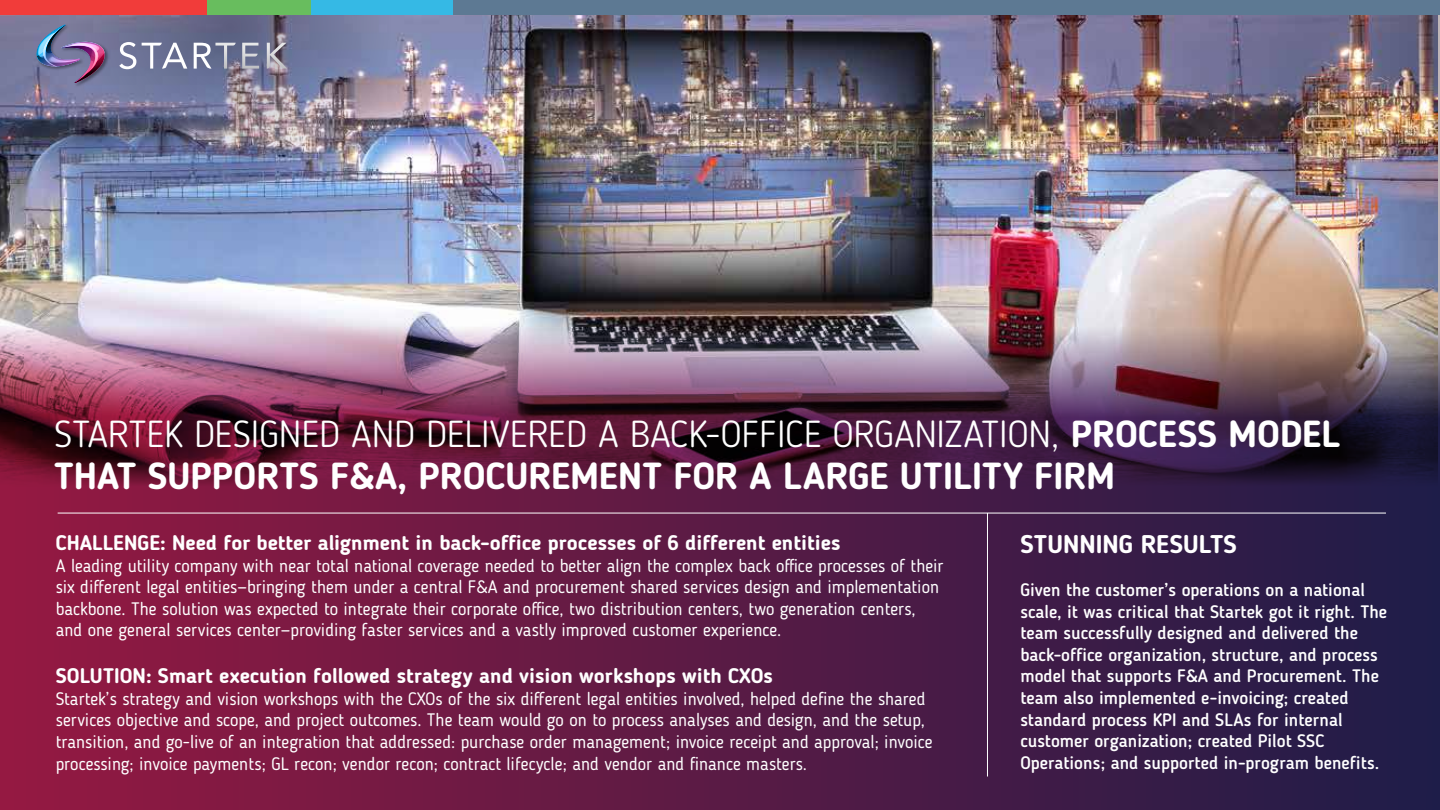
<style>
.page{position:relative;width:1440px;height:810px;background:#fff}
.page>*{position:absolute;margin:0;border:0;box-sizing:border-box;transform-origin:0 0}
.t1{font:700 37.5px/42px "Blogger Sans";color:#fff}
.t2{font:700 25.5px "Blogger Sans";color:#fff}
.t3{font:700 21px "Blogger Sans";color:#fff}
.t4{font:18px/21.6px "Blogger Sans";color:#fff}
.t5{font:500 18px/21.6px "Blogger Sans";color:#fff}
.s1{font-weight:300}
</style>
<div class="page">
<img style="left:0;top:15px;width:1437px;height:294px">
<img style="left:0;top:309px;width:1439px;height:501px">
<img style="left:68px;top:15px;width:324px;height:174px">
<svg style="left:119px;top:42px;width:17px;height:27px"></svg>
<svg style="left:242px;top:43px;width:17px;height:26px"></svg>
<svg style="left:194px;top:43px;width:42px;height:26px"></svg>
<svg style="left:267px;top:43px;width:20px;height:26px"></svg>
<svg style="left:142px;top:43px;width:45px;height:26px"></svg>
<img style="left:60px;top:40px;width:50px;height:49px">
<img style="left:35px;top:23px;width:50px;height:1px">
<img style="left:32px;top:24px;width:77px;height:59px">
<div style="left:375px;top:0;width:1064px;height:15px;background:#5d7993"></div>
<div style="left:206px;top:0;width:151px;height:15px;background:#68bd5e"></div>
<div style="left:0;top:0;width:206px;height:15px;background:#f13c3a"></div>
<div style="left:311px;top:0;width:142px;height:15px;background:#35b9e5"></div>
<hr style="left:58px;top:513px;width:1327px;height:1px;background:#fff">
<hr style="left:987px;top:513px;width:1px;height:264px;background:#fff">
<h1 class="t1" style="left:54px;top:413px;width:1287px"><span class="s1">STARTEK DESIGNED AND DELIVERED A BACK-OFFICE ORGANIZATION,</span> PROCESS MODEL<br>THAT SUPPORTS F&amp;A, PROCUREMENT FOR A LARGE UTILITY FIRM</h1>
<p class="t3" style="left:56px;top:530px;width:786px">CHALLENGE: Need for better alignment in back-office processes of 6 different entities</p>
<p class="t4" style="left:56px;top:554px;width:889px">A leading utility company with near total national coverage needed to better align the complex back office processes of their six different legal entities—bringing them under a central F&amp;A and procurement shared services design and implementation backbone. The solution was expected to integrate their corporate office, two distribution centers, two generation centers, and one general services center—providing faster services and a vastly improved customer experience.</p>
<p class="t3" style="left:56px;top:663px;width:718px">SOLUTION: Smart execution followed strategy and vision workshops with CXOs</p>
<p class="t4" style="left:56px;top:688px;width:878px">Startek’s strategy and vision workshops with the CXOs of the six different legal entities involved, helped define the shared services objective and scope, and project outcomes. The team would go on to process analyses and design, and the setup, transition, and go-live of an integration that addressed: purchase order management; invoice receipt and approval; invoice processing; invoice payments; GL recon; vendor recon; contract lifecycle; and vendor and finance masters.</p>
<h2 class="t2" style="left:1020px;top:529px;width:218px">STUNNING RESULTS</h2>
<p class="t5" style="left:1020px;top:579px;width:368px">Given the customer’s operations on a national scale, it was critical that Startek got it right. The team successfully designed and delivered the back-office organization, structure, and process model that supports F&amp;A and Procurement. The team also implemented e-invoicing; created standard process KPI and SLAs for internal customer organization; created Pilot SSC Operations; and supported in-program benefits.</p>
</div>
